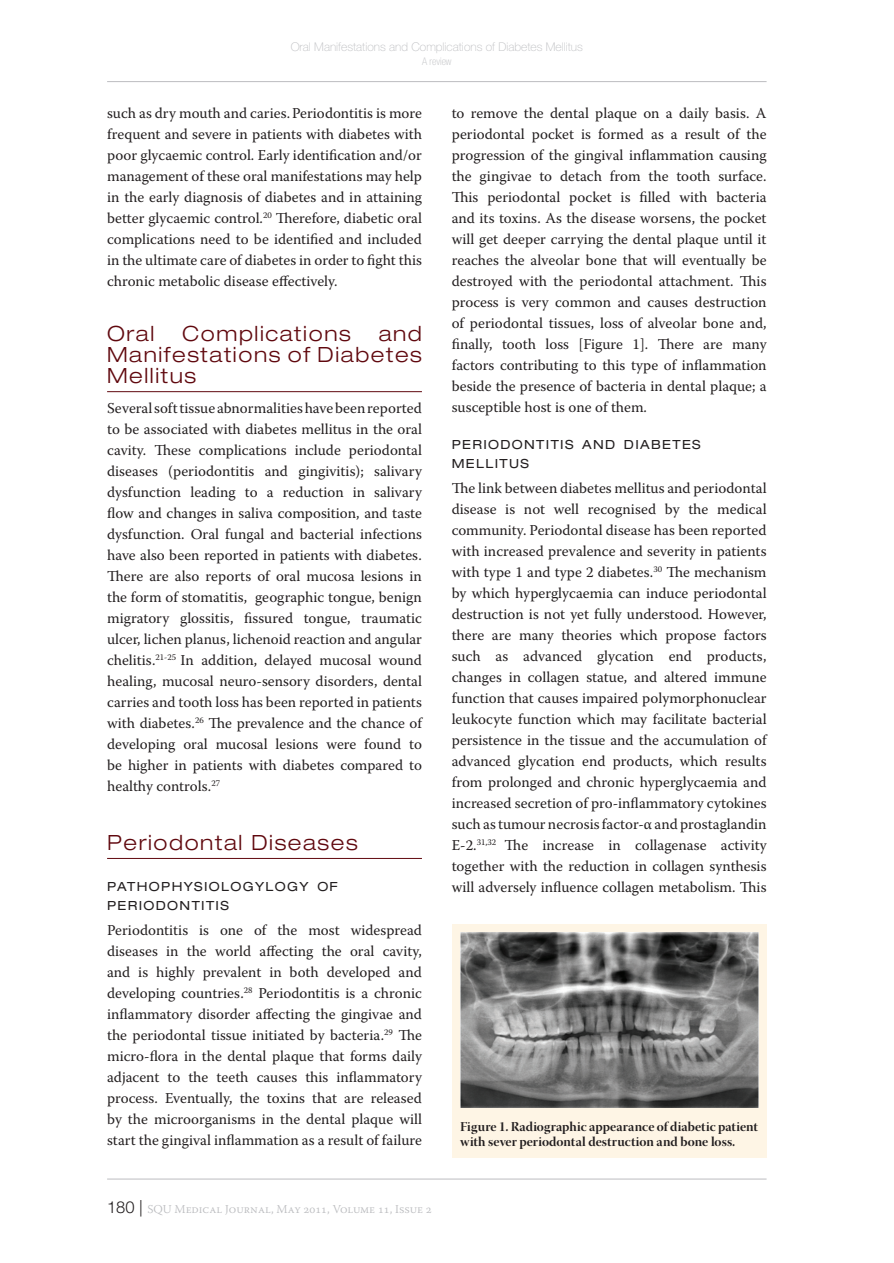
<style>
.page{position:relative;width:894px;height:1263px;background:#fff}
.page>*{position:absolute;margin:0;border:0;box-sizing:border-box;transform-origin:0 0}
.Heading1{font:300 expanded 21px/21px "Helvetica Neue LT Pro";letter-spacing:.075em;color:#60080e;text-align:justify}
.Text_Para_1{font:15px/21px "Warnock Pro";color:#231f20;text-align:justify}
.Table_Sub{font:15px/21px "Warnock Pro";color:#231f20;text-align:justify}
.Figures{font:13.5px/15px "Warnock Pro Bold Disp";letter-spacing:.005em;color:#231f20}
.Heading2{font:expanded 12.6px/19.5px "Helvetica Neue LT Pro";letter-spacing:.105em;color:#231f20}
.t1{font:100 12px "Helvetica Neue LT Pro";color:#bcbdc0}
.Footer_Right{font:300 12px "Warnock Pro";color:#bcbdc0}
.t2{font:100 condensed 10.5px "Helvetica Neue LT Pro";color:#bcbdc0}
.s1{font-family:"Helvetica Neue LT Pro";font-size:16.5px;color:#231f20}
</style>
<div class="page">
<hr style="left:107px;top:81px;width:659px;height:1px;background:#bcbdc0">
<hr style="left:107px;top:1179px;width:659px;height:1px;background:#bcbdc0">
<hr style="left:107px;top:391px;width:315px;height:1px;background:#60080e">
<hr style="left:107px;top:858px;width:315px;height:1px;background:#60080e">
<div style="left:451px;top:924px;width:315px;height:234px;background:#fef5e5"></div>
<img style="left:460px;top:933px;width:298px;height:174px">
<p class="t1" style="left:291px;top:40px;width:294px">Oral Manifestations and Complications of Diabetes Mellitus</p>
<p class="t2" style="left:422px;top:55px;width:31px">A review</p>
<p class="Table_Sub" style="left:107px;top:102px;width:316px">such as dry mouth and caries.Periodontitis is more frequent and severe in patients with diabetes with poor glycaemic control. Early identification and/or management of these oral manifestations may help in the early diagnosis of diabetes and in attaining better glycaemic control.<sup>20</sup> Therefore, diabetic oral complications need to be identified and included in the ultimate care of diabetes in order to fight this chronic metabolic disease effectively.</p>
<p class="Heading1" style="left:107px;top:323px;width:49px">Oral</p>
<p class="Heading1" style="left:182px;top:323px;width:170px">Complications</p>
<p class="Heading1" style="left:107px;top:323px;width:316px;text-indent:271px">and Manifestations of Diabetes Mellitus</p>
<p class="Text_Para_1" style="left:107px;top:397px;width:316px">Several soft tissue abnormalities have been reported to be associated with diabetes mellitus in the oral cavity. These complications include periodontal diseases (periodontitis and gingivitis); salivary dysfunction leading to a reduction in salivary flow and changes in saliva composition, and taste dysfunction. Oral fungal and bacterial infections have also been reported in patients with diabetes.<br>There are also reports of oral mucosa lesions in the form of stomatitis, geographic tongue, benign migratory glossitis, fissured tongue, traumatic ulcer, lichen planus, lichenoid reaction and angular chelitis.<sup>21-25</sup> In addition, delayed mucosal wound healing, mucosal neuro-sensory disorders, dental carries and tooth loss has been reported in patients with diabetes.<sup>26</sup> The prevalence and the chance of developing oral mucosal lesions were found to be higher in patients with diabetes compared to healthy controls.<sup>27</sup></p>
<p class="Heading1" style="left:107px;top:832px;width:252px">Periodontal Diseases</p>
<p class="Heading2" style="left:107px;top:876px;width:232px">PATHOPHYSIOLOGYLOGY OF<br>PERIODONTITIS</p>
<p class="Text_Para_1" style="left:107px;top:920px;width:316px">Periodontitis is one of the most widespread diseases in the world affecting the oral cavity, and is highly prevalent in both developed and developing countries.<sup>28</sup> Periodontitis is a chronic inflammatory disorder affecting the gingivae and the periodontal tissue initiated by bacteria.<sup>29</sup> The micro-flora in the dental plaque that forms daily adjacent to the teeth causes this inflammatory process. Eventually, the toxins that are released by the microorganisms in the dental plaque will start the gingival inflammation as a result of failure</p>
<p class="Text_Para_1" style="left:451px;top:102px;width:316px;text-align:left">to remove the dental plaque on a daily basis. A periodontal pocket is formed as a result of the progression of the gingival inflammation causing the gingivae to detach from the tooth surface.<br>This periodontal pocket is filled with bacteria and its toxins. As the disease worsens, the pocket will get deeper carrying the dental plaque until it reaches the alveolar bone that will eventually be destroyed with the periodontal attachment. This process is very common and causes destruction of periodontal tissues, loss of alveolar bone and, finally, tooth loss [Figure 1]. There are many factors contributing to this type of inflammation beside the presence of bacteria in dental plaque; a susceptible host is one of them.</p>
<p class="Heading2" style="left:451px;top:434px;width:250px">PERIODONTITIS AND DIABETES<br>MELLITUS</p>
<p class="Text_Para_1" style="left:451px;top:478px;width:316px">The link between diabetes mellitus and periodontal disease is not well recognised by the medical community. Periodontal disease has been reported with increased prevalence and severity in patients with type 1 and type 2 diabetes.<sup>30</sup> The mechanism by which hyperglycaemia can induce periodontal destruction is not yet fully understood. However, there are many theories which propose factors such as advanced glycation end products, changes in collagen statue, and altered immune function that causes impaired polymorphonuclear leukocyte function which may facilitate bacterial persistence in the tissue and the accumulation of advanced glycation end products, which results from prolonged and chronic hyperglycaemia and increased secretion of pro-inflammatory cytokines such as tumour necrosis factor-α and prostaglandin E-2.<sup>31,32</sup> The increase in collagenase activity together with the reduction in collagen synthesis will adversely influence collagen metabolism. This</p>
<p class="Figures" style="left:460px;top:1119px;width:299px">Figure 1. Radiographic appearance of diabetic patient with sever periodontal destruction and bone loss.</p>
<p class="Footer_Right" style="left:107px;top:1202px;width:326px"><span class="s1">180 |</span> SQU Medical Journal, May 2011, Volume 11, Issue 2</p>
</div>
